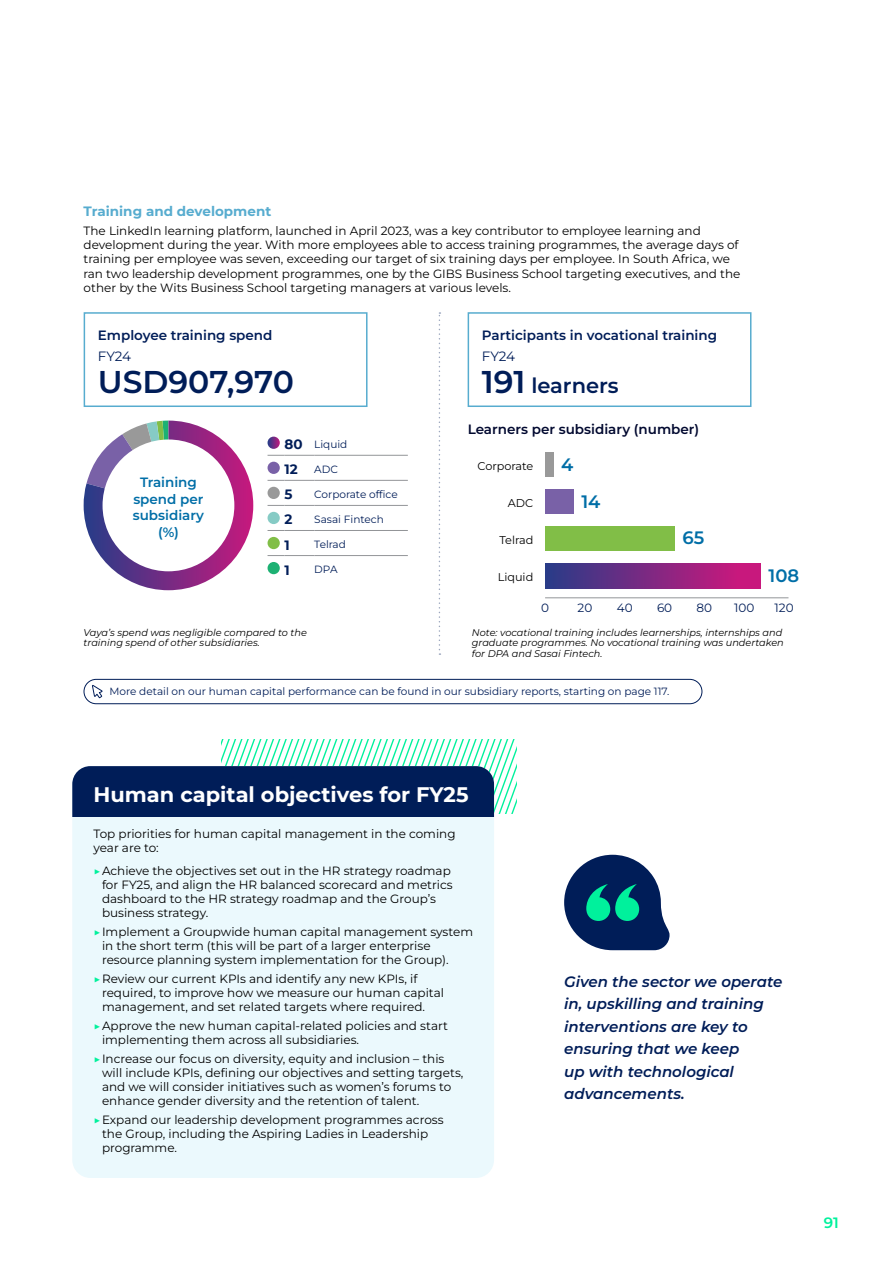
<style>
.page{position:relative;width:893px;height:1263px;background:#fff}
.page>*{position:absolute;margin:0;border:0;box-sizing:border-box;transform-origin:0 0}
.t1{font:600 31.5px "Montserrat";color:#001d58}
.t2{font:700 21px "Montserrat";color:#fff}
.t3{font:600 21px "Montserrat";color:#001d58}
.t4{font:600 18px "Montserrat";color:#006ea7}
.t5{font:italic 600 15px/22.5px "Montserrat";color:#001d58}
.t6{font:600 15px "Montserrat";color:#00f19c}
.t7{font:600 13.5px "Montserrat";color:#001d58}
.t8{font:600 13.5px/16.5px "Montserrat";color:#006ea7;text-align:center}
.t9{font:600 13.5px "Montserrat";color:#00082f}
.t10{font:700 13.5px "Montserrat";color:#57accf}
.t11{font:13.5px "Montserrat";letter-spacing:-.01em;color:#001d58}
.t12{font:700 13.5px "Montserrat";color:#001d58}
.t13{font:12px/14.2px "Montserrat";color:#000}
.t14{font:12px "Montserrat";color:#001d58}
.t15{font:11.25px "Montserrat";color:#000}
.t16{font:10.5px "Montserrat";color:#001d58}
.t17{font:italic 9.75px/10.5px "Montserrat";color:#000}
.s1{font-size:31.5px}
.s2{font-weight:700;font-size:13.5px}
.s3{color:#00f19c}
</style>
<div class="page">
<div style="left:84px;top:312px;width:284px;height:95px;border:2px solid #57accf"></div>
<div style="left:468px;top:312px;width:283px;height:95px;border:2px solid #57accf"></div>
<svg style="left:439px;top:312px;width:1px;height:343px"></svg>
<svg style="left:268px;top:455px;width:46px;height:1px"></svg>
<hr style="left:314px;top:455px;width:94px;height:1px;background:#939598">
<svg style="left:268px;top:480px;width:46px;height:1px"></svg>
<hr style="left:314px;top:480px;width:94px;height:1px;background:#939598">
<svg style="left:268px;top:505px;width:46px;height:1px"></svg>
<hr style="left:314px;top:505px;width:94px;height:1px;background:#939598">
<svg style="left:268px;top:530px;width:46px;height:1px"></svg>
<hr style="left:314px;top:530px;width:94px;height:1px;background:#939598">
<svg style="left:268px;top:555px;width:46px;height:1px"></svg>
<hr style="left:314px;top:555px;width:94px;height:1px;background:#939598">
<svg style="left:268px;top:437px;width:12px;height:12px"></svg>
<div style="left:268px;top:462px;width:12px;height:12px;background:#7961a7;border-radius:50%"></div>
<div style="left:268px;top:487px;width:12px;height:12px;background:#999;border-radius:50%"></div>
<div style="left:268px;top:512px;width:12px;height:12px;background:#86cbc5;border-radius:50%"></div>
<div style="left:268px;top:537px;width:12px;height:12px;background:#81be47;border-radius:50%"></div>
<div style="left:268px;top:562px;width:12px;height:12px;background:#1db173;border-radius:50%"></div>
<svg style="left:84px;top:421px;width:169px;height:169px"></svg>
<div style="left:103px;top:439px;width:131px;height:132px;background:#fff;border-radius:50%"></div>
<hr style="left:545px;top:597px;width:243px;height:1px;background:#939598">
<div style="left:545px;top:564px;width:215px;height:24px;background:linear-gradient(to right,#293c88,#d7157c)"></div>
<div style="left:545px;top:527px;width:129px;height:24px;background:#81be47"></div>
<div style="left:545px;top:489px;width:28px;height:25px;background:#7961a7"></div>
<div style="left:546px;top:452px;width:8px;height:25px;background:#999"></div>
<div style="left:84px;top:679px;width:618px;height:25px;border:1px solid #001d58;border-radius:12px"></div>
<svg style="left:92px;top:678px;width:11px;height:21px"></svg>
<svg style="left:222px;top:740px;width:294px;height:74px"></svg>
<div style="left:72px;top:766px;width:422px;height:412px;background:#ebf9fd;border-radius:18px"></div>
<div style="left:72px;top:766px;width:422px;height:51px;background:#001d58"></div>
<svg style="left:564px;top:855px;width:105px;height:95px"></svg>
<p class="t10" style="left:84px;top:202px;width:189px">Training and development</p>
<p class="t13" style="left:84px;top:223px;width:658px">The LinkedIn learning platform, launched in April 2023, was a key contributor to employee learning and development during the year. With more employees able to access training programmes, the average days of training per employee was seven, exceeding our target of six training days per employee. In South Africa, we ran two leadership development programmes, one by the GIBS Business School targeting executives, and the other by the Wits Business School targeting managers at various levels.</p>
<p class="t7" style="left:98px;top:325px;width:176px">Employee training spend</p>
<p class="t11" style="left:98px;top:347px;width:35px">FY24</p>
<h1 class="t1" style="left:98px;top:359px;width:198px">USD907,970</h1>
<p class="t7" style="left:482px;top:325px;width:237px">Participants in vocational training</p>
<p class="t11" style="left:482px;top:347px;width:35px">FY24</p>
<h2 class="t3" style="left:482px;top:370px;width:138px"><span class="s1">191</span> learners</h2>
<p class="t8" style="left:133px;top:473px;width:73px">Training spend per subsidiary (%)</p>
<p class="t16" style="left:285px;top:437px;width:64px"><span class="s2">80</span> Liquid</p>
<p class="t16" style="left:285px;top:462px;width:55px"><span class="s2">12</span> ADC</p>
<p class="t12" style="left:285px;top:485px;width:10px">5</p>
<p class="t16" style="left:314px;top:487px;width:85px">Corporate office</p>
<p class="t12" style="left:285px;top:510px;width:9px">2</p>
<p class="t16" style="left:314px;top:512px;width:71px">Sasai Fintech</p>
<p class="t12" style="left:285px;top:535px;width:7px">1</p>
<p class="t16" style="left:314px;top:537px;width:33px">Telrad</p>
<p class="t12" style="left:285px;top:560px;width:7px">1</p>
<p class="t16" style="left:314px;top:562px;width:25px">DPA</p>
<p class="t9" style="left:468px;top:420px;width:233px">Learners per subsidiary (number)</p>
<p class="t15" style="left:477px;top:458px;width:57px">Corporate</p>
<h3 class="t4" style="left:561px;top:452px;width:14px">4</h3>
<p class="t15" style="left:508px;top:495px;width:27px">ADC</p>
<h3 class="t4" style="left:581px;top:488px;width:21px">14</h3>
<p class="t15" style="left:499px;top:532px;width:35px">Telrad</p>
<h3 class="t4" style="left:683px;top:525px;width:23px">65</h3>
<p class="t15" style="left:498px;top:570px;width:37px">Liquid</p>
<h3 class="t4" style="left:768px;top:562px;width:32px">108</h3>
<p class="t14" style="left:541px;top:599px;width:9px">0</p>
<p class="t14" style="left:578px;top:599px;width:16px">20</p>
<p class="t14" style="left:617px;top:599px;width:17px">40</p>
<p class="t14" style="left:657px;top:599px;width:17px">60</p>
<p class="t14" style="left:697px;top:599px;width:17px">80</p>
<p class="t14" style="left:734px;top:599px;width:22px">100</p>
<p class="t14" style="left:775px;top:599px;width:21px">120</p>
<p class="t17" style="left:84px;top:627px;width:225px">Vaya’s spend was negligible compared to the training spend of other subsidiaries.</p>
<p class="t17" style="left:472px;top:627px;width:313px">Note: vocational training includes learnerships, internships and graduate programmes. No vocational training was undertaken for DPA and Sasai Fintech.</p>
<p class="t16" style="left:110px;top:684px;width:561px">More detail on our human capital performance can be found in our subsidiary reports, starting on page 117.</p>
<h2 class="t2" style="left:94px;top:779px;width:376px">Human capital objectives for FY25</h2>
<p class="t13" style="left:94px;top:826px;width:364px">Top priorities for human capital management in the coming year are to:</p>
<p class="t13" style="left:102px;top:863px;width:352px;text-indent:-9px"><span class="s3">▶</span>Achieve the objectives set out in the HR strategy roadmap for FY25, and align the HR balanced scorecard and metrics dashboard to the HR strategy roadmap and the Group’s business strategy.</p>
<p class="t13" style="left:102px;top:924px;width:373px;text-indent:-9px"><span class="s3">▶</span>Implement a Groupwide human capital management system in the short term (this will be part of a larger enterprise resource planning system implementation for the Group).</p>
<p class="t13" style="left:102px;top:971px;width:344px;text-indent:-9px"><span class="s3">▶</span>Review our current KPIs and identify any new KPIs, if required, to improve how we measure our human capital management, and set related targets where required.</p>
<p class="t13" style="left:102px;top:1018px;width:347px;text-indent:-9px"><span class="s3">▶</span>Approve the new human capital-related policies and start implementing them across all subsidiaries.</p>
<p class="t13" style="left:102px;top:1051px;width:363px;text-indent:-9px"><span class="s3">▶</span>Increase our focus on diversity, equity and inclusion – this will include KPIs, defining our objectives and setting targets, and we will consider initiatives such as women’s forums to enhance gender diversity and the retention of talent.</p>
<p class="t13" style="left:102px;top:1112px;width:343px;text-indent:-9px"><span class="s3">▶</span>Expand our leadership development programmes across the Group, including the Aspiring Ladies in Leadership programme.</p>
<p class="t5" style="left:564px;top:970px;width:220px">Given the sector we operate in, upskilling and training interventions are key to ensuring that we keep<br>up with technological advancements.</p>
<p class="t6" style="left:824px;top:1211px;width:17px">91</p>
</div>
